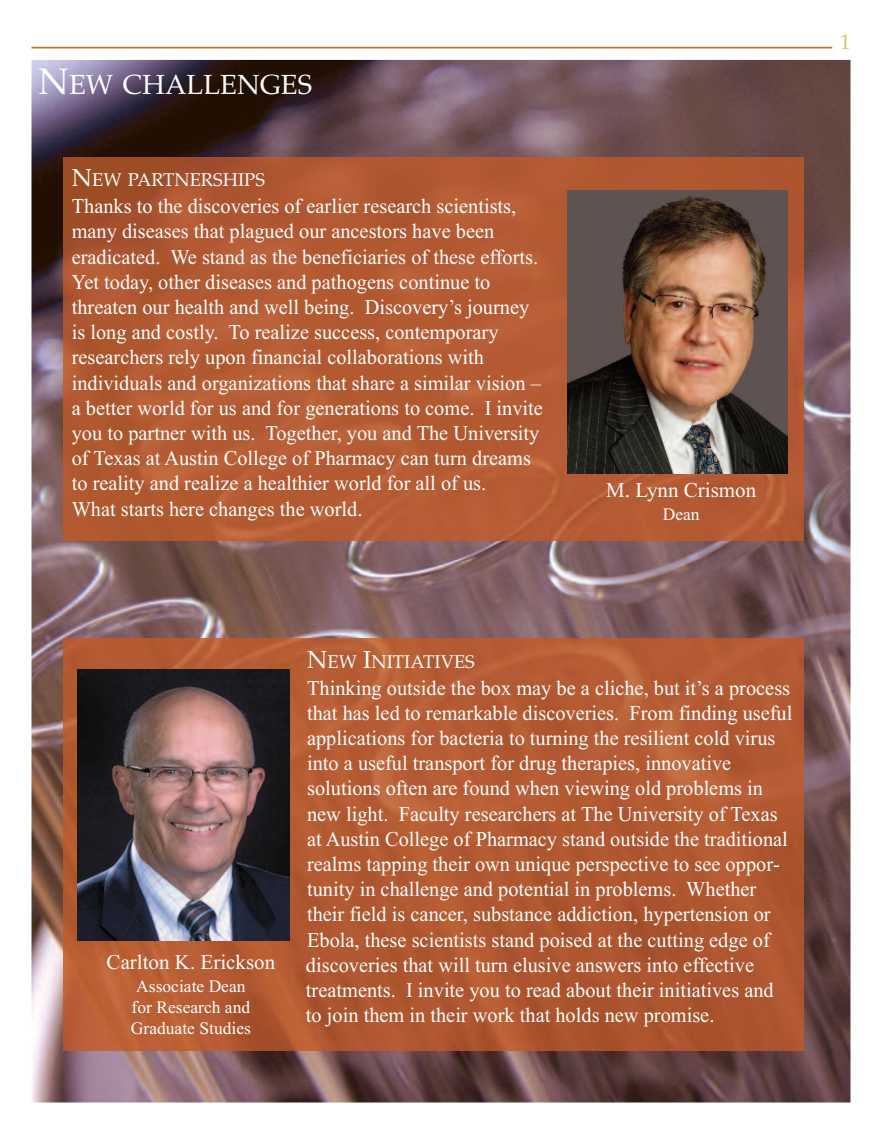
<style>
.page{position:relative;width:882px;height:1134px;background:#fff}
.page>*{position:absolute;margin:0;border:0;box-sizing:border-box;transform-origin:0 0}
.t1{font:27.65px "Palatino";color:#fff}
.t2{font:21px/25.2px "Times New Roman";color:#fff}
.t3{font:21px "Palatino";color:#d9c55a}
.t4{font:18.38px "Palatino";color:#fff}
.t5{font:17.5px/21px "Times New Roman";color:#fff;text-align:center}
.s1{font-size:36.75px}
.s2{font-size:24.5px}
</style>
<div class="page">
<img style="left:32px;top:60px;width:819px;height:1042px">
<img style="left:63px;top:158px;width:740px;height:383px">
<img style="left:63px;top:639px;width:740px;height:412px">
<hr style="left:32px;top:47px;width:800px;height:2px;background:#c97128">
<img style="left:567px;top:190px;width:221px;height:284px">
<img style="left:77px;top:669px;width:213px;height:272px">
<h1 class="t1" style="left:38px;top:69px;width:275px"><span class="s1">N</span>EW CHALLENGES</h1>
<p class="t4" style="left:72px;top:169px;width:195px"><span class="s2">N</span>EW PARTNERSHIPS</p>
<p class="t2" style="left:72px;top:193px;width:473px">Thanks to the discoveries of earlier research scientists, many diseases that plagued our ancestors have been eradicated. We stand as the beneficiaries of these efforts.<br>Yet today, other diseases and pathogens continue to threaten our health and well being. Discovery’s journey is long and costly. To realize success, contemporary researchers rely upon financial collaborations with individuals and organizations that share a similar vision – a better world for us and for generations to come. I invite you to partner with us. Together, you and The University of Texas at Austin College of Pharmacy can turn dreams to reality and realize a healthier world for all of us.<br>What starts here changes the world.</p>
<p class="t2" style="left:606px;top:478px;width:151px">M. Lynn Crismon</p>
<p class="t5" style="left:663px;top:504px;width:38px">Dean</p>
<p class="t3" style="left:840px;top:29px;width:12px">1</p>
<p class="t2" style="left:107px;top:950px;width:170px">Carlton K. Erickson</p>
<p class="t5" style="left:131px;top:976px;width:122px">Associate Dean for Research and<br>Graduate Studies</p>
<p class="t4" style="left:307px;top:651px;width:169px"><span class="s2">N</span>EW <span class="s2">I</span>NITIATIVES</p>
<p class="t2" style="left:306px;top:675px;width:488px">Thinking outside the box may be a cliche, but it’s a process that has led to remarkable discoveries. From finding useful applications for bacteria to turning the resilient cold virus into a useful transport for drug therapies, innovative solutions often are found when viewing old problems in new light. Faculty researchers at The University of Texas at Austin College of Pharmacy stand outside the traditional realms tapping their own unique perspective to see oppor&shy;tunity in challenge and potential in problems. Whether their field is cancer, substance addiction, hypertension or Ebola, these scientists stand poised at the cutting edge of discoveries that will turn elusive answers into effective treatments. I invite you to read about their initiatives and to join them in their work that holds new promise.</p>
</div>
